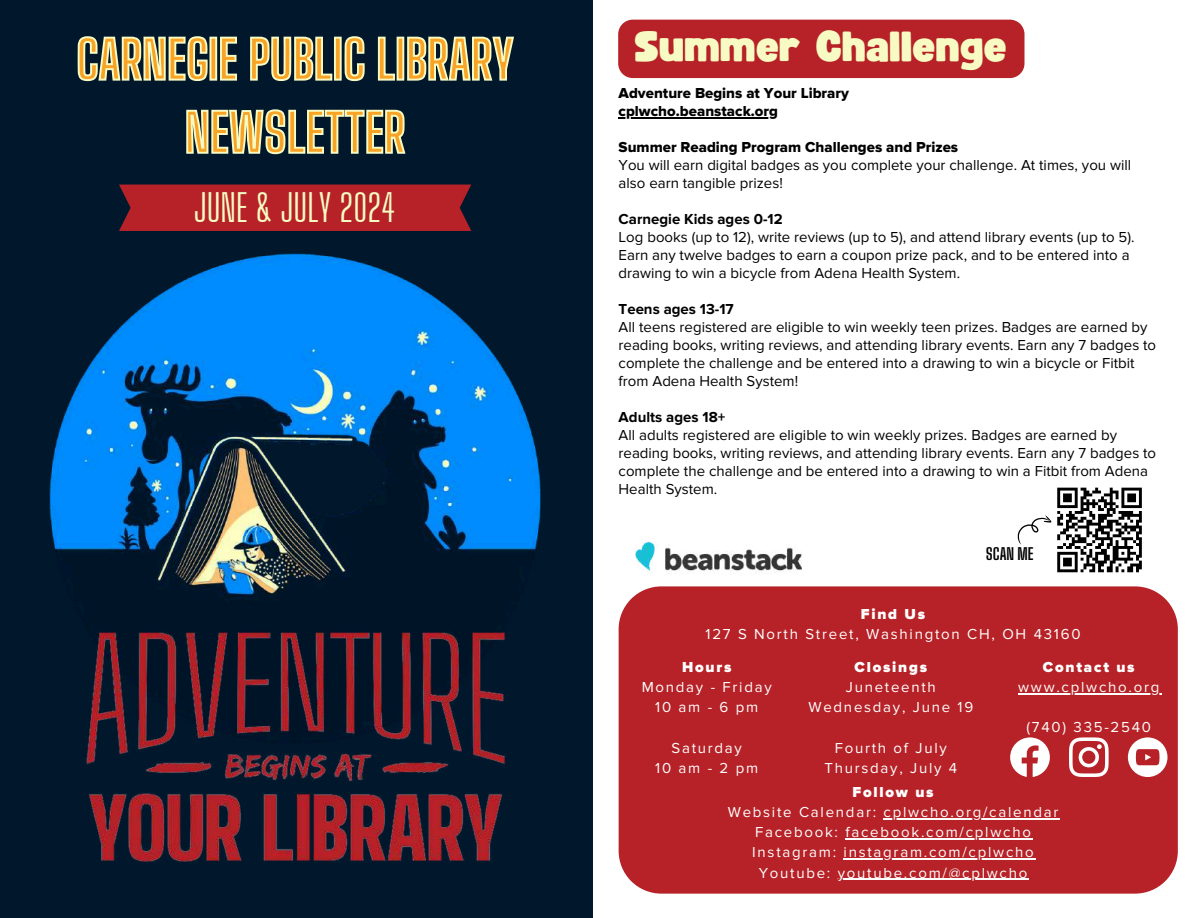
<style>
.page{position:relative;width:1188px;height:918px;background:#fff}
.page>*{position:absolute;margin:0;border:0;box-sizing:border-box;transform-origin:0 0}
.t1{font:700 52.5px/73.2px "Big Shoulders Display";color:#f9a326;text-align:center}
.t2{font:42px "Funtastic";letter-spacing:.005em;color:#f7fbc3}
.t3{font:37.5px "Big Shoulders Display";color:#f7fbc3}
.t4{font:700 16.05px "Big Shoulders Display";color:#000}
.t5{font:15px/18px "Proxima Nova";color:#000}
.t6{font:15px/20.2px "Proxima Nova";letter-spacing:.115em;color:#fff;text-align:center}
.t7{font:15px/18px "Proxima Nova Extrabld";color:#000}
.t8{font:700 15px "Proxima Nova";color:#000}
.t9{font:900 15px "Proxima Nova";letter-spacing:.115em;color:#fff}
</style>
<div class="page">
<div style="left:619px;top:586px;width:559px;height:308px;background:#b62227"></div>
<svg style="left:1010px;top:737px;width:40px;height:40px"></svg>
<svg style="left:1069px;top:737px;width:39px;height:40px"></svg>
<svg style="left:1128px;top:737px;width:39px;height:40px"></svg>
<img style="left:635px;top:541px;width:167px;height:34px">
<div style="left:618px;top:20px;width:407px;height:58px;background:#b62227"></div>
<hr style="left:1018px;top:693px;width:143px;height:1px;background:#fff">
<hr style="left:884px;top:818px;width:176px;height:1px;background:#fff">
<hr style="left:845px;top:838px;width:188px;height:1px;background:#fff">
<hr style="left:844px;top:859px;width:192px;height:1px;background:#fff">
<hr style="left:838px;top:879px;width:191px;height:1px;background:#fff">
<hr style="left:619px;top:117px;width:159px;height:2px;background:#000">
<svg style="left:1018px;top:487px;width:124px;height:86px"></svg>
<div style="left:0;top:0;width:593px;height:918px;background:#01182c"></div>
<img style="left:50px;top:253px;width:490px;height:354px">
<img style="left:86px;top:632px;width:420px;height:230px">
<svg style="left:77px;top:36px;width:437px;height:149px"></svg>
<svg style="left:185px;top:36px;width:222px;height:149px"></svg>
<div style="left:119px;top:185px;width:352px;height:46px;background:#b62227"></div>
<h1 class="t1" style="left:76px;top:23px;width:439px">CARNEGIE PUBLIC LIBRARY<br>NEWSLETTER</h1>
<h3 class="t3" style="left:194px;top:185px;width:204px">JUNE &amp; JULY 2024</h3>
<h2 class="t2" style="left:635px;top:27px;width:374px">Summer Challenge</h2>
<p class="t7" style="left:619px;top:85px;width:232px">Adventure Begins at Your Library cplwcho.beanstack.org</p>
<p class="t7" style="left:619px;top:139px;width:341px">Summer Reading Program Challenges and Prizes</p>
<p class="t5" style="left:619px;top:157px;width:514px">You will earn digital badges as you complete your challenge. At times, you will also earn tangible prizes!</p>
<p class="t8" style="left:619px;top:210px;width:166px">Carnegie Kids ages 0-12</p>
<p class="t5" style="left:619px;top:229px;width:518px">Log books (up to 12), write reviews (up to 5), and attend library events (up to 5).<br>Earn any twelve badges to earn a coupon prize pack, and to be entered into a drawing to win a bicycle from Adena Health System.</p>
<p class="t8" style="left:619px;top:300px;width:117px">Teens ages 13-17</p>
<p class="t5" style="left:619px;top:319px;width:539px">All teens registered are eligible to win weekly teen prizes. Badges are earned by reading books, writing reviews, and attending library events. Earn any 7 badges to complete the challenge and be entered into a drawing to win a bicycle or Fitbit from Adena Health System!</p>
<p class="t8" style="left:619px;top:408px;width:108px">Adults ages 18+</p>
<p class="t5" style="left:619px;top:427px;width:539px">All adults registered are eligible to win weekly prizes. Badges are earned by reading books, writing reviews, and attending library events. Earn any 7 badges to complete the challenge and be entered into a drawing to win a Fitbit from Adena Health System.</p>
<p class="t4" style="left:986px;top:544px;width:49px">SCAN ME</p>
<p class="t9" style="left:861px;top:605px;width:66px">Find Us</p>
<p class="t6" style="left:706px;top:625px;width:377px">127 S North Street, Washington CH, OH 43160</p>
<p class="t9" style="left:855px;top:658px;width:74px">Closings</p>
<p class="t6" style="left:808px;top:677px;width:166px">Juneteenth<br>Wednesday, June 19</p>
<p class="t6" style="left:824px;top:738px;width:134px">Fourth of July<br>Thursday, July 4</p>
<p class="t9" style="left:853px;top:783px;width:82px">Follow us</p>
<p class="t6" style="left:728px;top:802px;width:332px">Website Calendar: cplwcho.org/calendar Facebook: facebook.com/cplwcho Instagram: instagram.com/cplwcho Youtube: youtube.com/@cplwcho</p>
<p class="t9" style="left:1043px;top:658px;width:93px">Contact us</p>
<p class="t6" style="left:1018px;top:677px;width:143px">www.cplwcho.org</p>
<p class="t6" style="left:1026px;top:718px;width:126px">(740) 335-2540</p>
<p class="t9" style="left:682px;top:658px;width:51px">Hours</p>
<p class="t6" style="left:642px;top:677px;width:132px">Monday - Friday<br>10am-6pm</p>
<p class="t6" style="left:655px;top:738px;width:105px">Saturday<br>10am-2pm</p>
</div>
